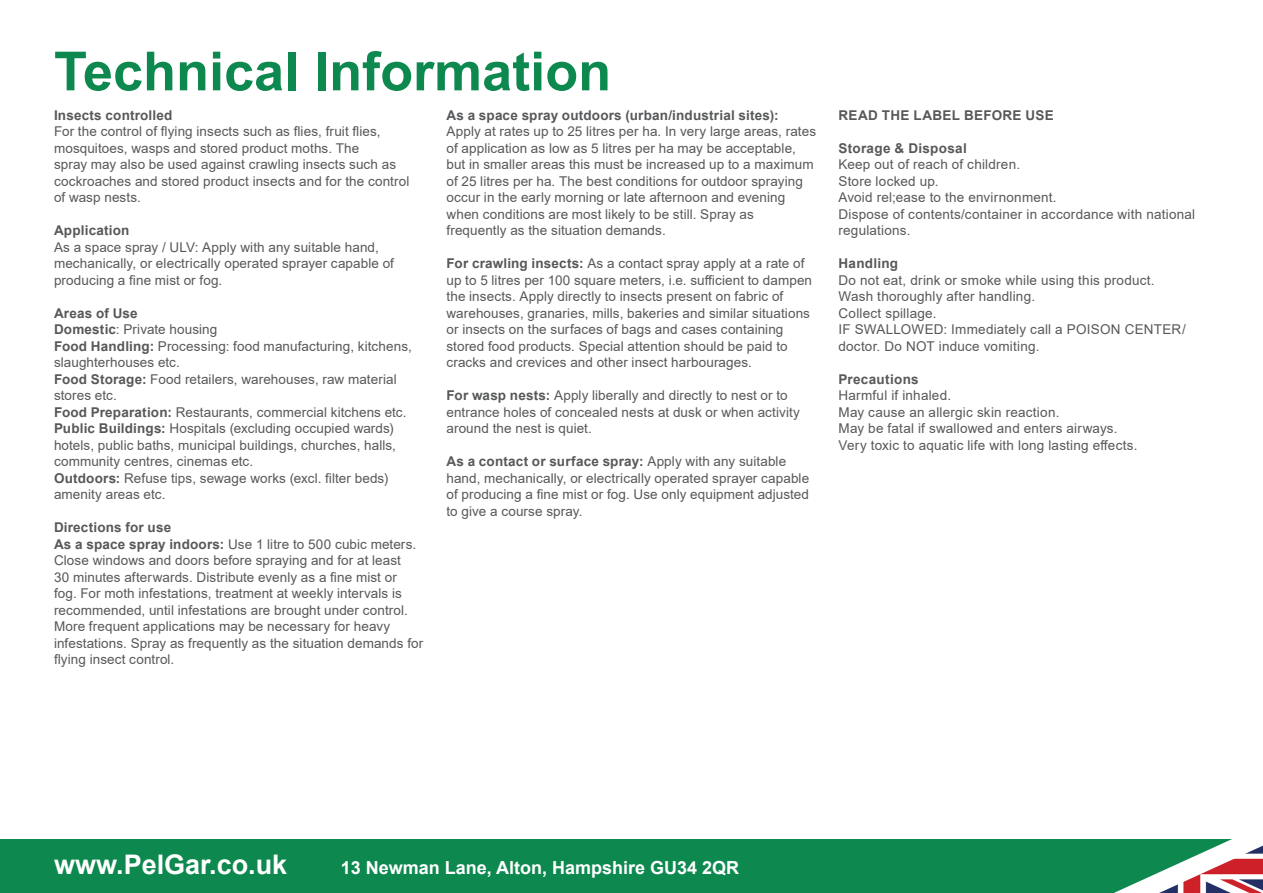
<style>
.page{position:relative;width:1263px;height:893px;background:#fff}
.page>*{position:absolute;margin:0;border:0;box-sizing:border-box;transform-origin:0 0}
.t1{font:700 54px "Arial";color:#0d894f}
.t2{font:700 27px "Arial";color:#fff}
.t3{font:700 18px "Arial";color:#fff}
.body_text{font:13.5px/16.5px "Arial";letter-spacing:.01em;color:#57585a}
.body_text-2{font:700 13.5px "Arial";letter-spacing:.02em;color:#57585a}
.s1{font-weight:700}
</style>
<div class="page">
<div style="left:0;top:840px;width:1263px;height:53px;background:#0d894f"></div>
<svg style="left:1114px;top:839px;width:149px;height:54px"></svg>
<p class="t1" style="left:54px;top:33px;width:559px">Technical Information</p>
<p class="body_text" style="left:54px;top:107px;width:357px"><span class="s1">Insects controlled<br></span>For the control of flying insects such as flies, fruit flies, mosquitoes, wasps and stored product moths. The<br>spray may also be used against crawling insects such as cockroaches and stored product insects and for the control of wasp nests.</p>
<p class="body_text-2" style="left:54px;top:221px;width:77px">Application</p>
<p class="body_text" style="left:54px;top:239px;width:341px">As a space spray / ULV: Apply with any suitable hand, mechanically, or electrically operated sprayer capable of producing a fine mist or fog.</p>
<p class="body_text-2" style="left:54px;top:304px;width:85px">Areas of Use</p>
<p class="body_text" style="left:54px;top:321px;width:165px"><span class="s1">Domestic</span>: Private housing</p>
<p class="body_text" style="left:54px;top:338px;width:359px"><span class="s1">Food Handling:</span> Processing: food manufacturing, kitchens, slaughterhouses etc.</p>
<p class="body_text" style="left:54px;top:371px;width:344px"><span class="s1">Food Storage:</span> Food retailers, warehouses, raw material stores etc.</p>
<p class="body_text" style="left:54px;top:404px;width:354px"><span class="s1">Food Preparation:</span> Restaurants, commercial kitchens etc.</p>
<p class="body_text" style="left:54px;top:420px;width:344px"><span class="s1">Public Buildings:</span> Hospitals (excluding occupied wards) hotels, public baths, municipal buildings, churches, halls, community centres, cinemas etc.</p>
<p class="body_text" style="left:54px;top:470px;width:336px"><span class="s1">Outdoors:</span> Refuse tips, sewage works (excl. filter beds) amenity areas etc.</p>
<p class="body_text-2" style="left:54px;top:518px;width:119px">Directions for use</p>
<p class="body_text" style="left:54px;top:536px;width:371px"><span class="s1">As a space spray indoors:</span> Use 1 litre to 500 cubic meters.<br>Close windows and doors before spraying and for at least<br>30 minutes afterwards. Distribute evenly as a fine mist or<br>fog. For moth infestations, treatment at weekly intervals is recommended, until infestations are brought under control.<br>More frequent applications may be necessary for heavy infestations. Spray as frequently as the situation demands for flying insect control.</p>
<p class="body_text" style="left:446px;top:107px;width:371px"><span class="s1">As a space spray outdoors (urban/industrial sites):<br></span>Apply at rates up to 25 litres per ha. In very large areas, rates of application as low as 5 litres per ha may be acceptable, but in smaller areas this must be increased up to a maximum of 25 litres per ha. The best conditions for outdoor spraying occur in the early morning or late afternoon and evening</p>
<p class="body_text" style="left:446px;top:206px;width:309px">when conditions are most likely to be still. Spray as frequently as the situation demands.</p>
<p class="body_text" style="left:446px;top:255px;width:367px"><span class="s1">For crawling insects:</span> As a contact spray apply at a rate of up to 5 litres per 100 square meters, i.e. sufficient to dampen the insects. Apply directly to insects present on fabric of warehouses, granaries, mills, bakeries and similar situations or insects on the surfaces of bags and cases containing stored food products. Special attention should be paid to cracks and crevices and other insect harbourages.</p>
<p class="body_text" style="left:446px;top:387px;width:355px"><span class="s1">For wasp nests:</span> Apply liberally and directly to nest or to entrance holes of concealed nests at dusk or when activity around the nest is quiet.</p>
<p class="body_text" style="left:446px;top:453px;width:364px"><span class="s1">As a contact or surface spray:</span> Apply with any suitable hand, mechanically, or electrically operated sprayer capable of producing a fine mist or fog. Use only equipment adjusted to give a course spray.</p>
<p class="body_text-2" style="left:838px;top:106px;width:217px">READ THE LABEL BEFORE USE</p>
<p class="body_text-2" style="left:838px;top:139px;width:130px">Storage &amp; Disposal</p>
<p class="body_text" style="left:838px;top:156px;width:183px">Keep out of reach of children.<br>Store locked up.</p>
<p class="body_text" style="left:838px;top:189px;width:220px">Avoid rel;ease to the envirnonment.</p>
<p class="body_text" style="left:838px;top:206px;width:358px">Dispose of contents/container in accordance with national regulations.</p>
<p class="body_text-2" style="left:838px;top:254px;width:61px">Handling</p>
<p class="body_text" style="left:838px;top:272px;width:318px">Do not eat, drink or smoke while using this product.<br>Wash thoroughly after handling.</p>
<p class="body_text" style="left:838px;top:305px;width:349px">Collect spillage.<br>IF SWALLOWED: Immediately call a POISON CENTER/ doctor. Do NOT induce vomiting.</p>
<p class="body_text-2" style="left:838px;top:370px;width:82px">Precautions</p>
<p class="body_text" style="left:838px;top:387px;width:114px">Harmful if inhaled.</p>
<p class="body_text" style="left:838px;top:404px;width:222px">May cause an allergic skin reaction.</p>
<p class="body_text" style="left:838px;top:420px;width:281px">May be fatal if swallowed and enters airways.</p>
<p class="body_text" style="left:838px;top:437px;width:301px">Very toxic to aquatic life with long lasting effects.</p>
<p class="t2" style="left:54px;top:846px;width:235px">www.PelGar.co.uk</p>
<p class="t3" style="left:341px;top:855px;width:400px">13 Newman Lane, Alton, Hampshire GU34 2QR</p>
</div>
